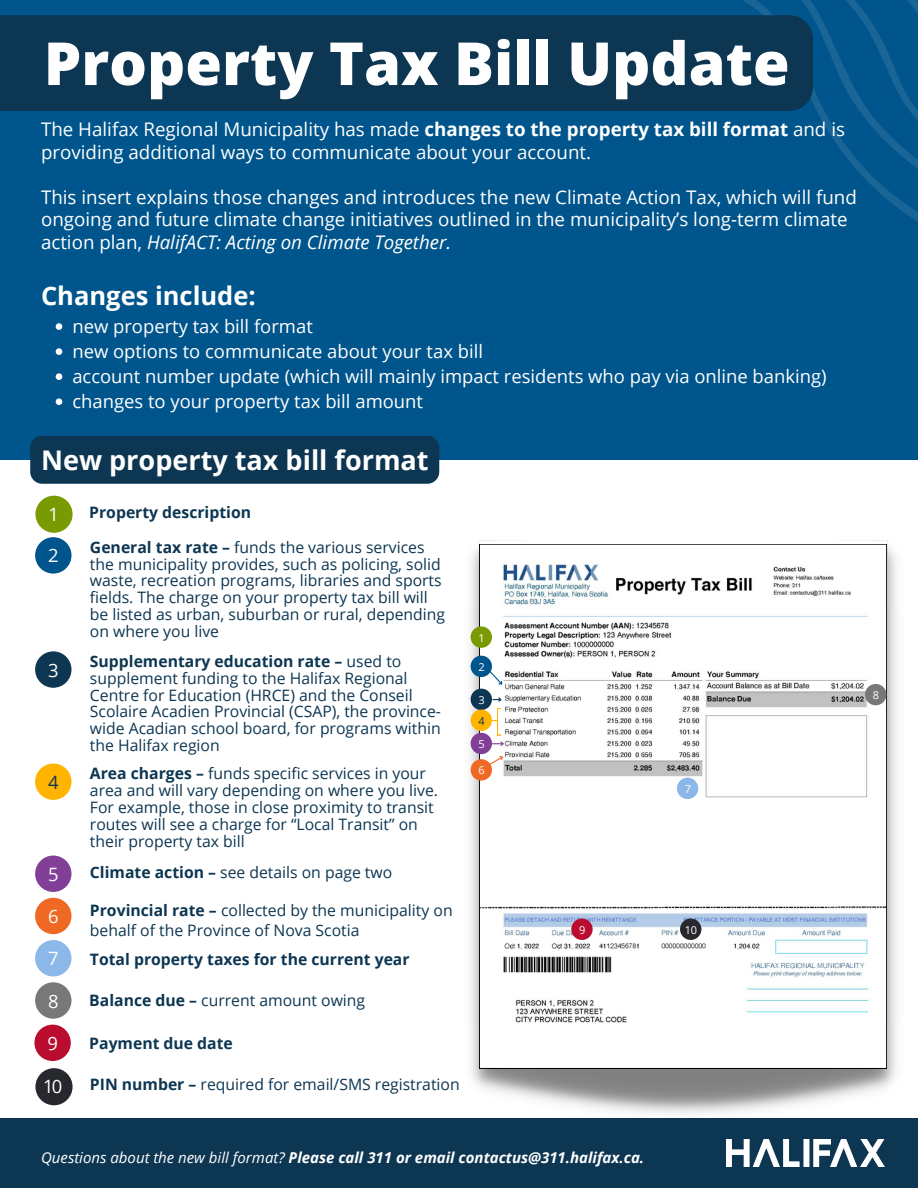
<style>
.page{position:relative;width:918px;height:1188px;background:#fff}
.page>*{position:absolute;margin:0;border:0;box-sizing:border-box;transform-origin:0 0}
.t1{font:800 59.4px "Open Sans";color:#fff}
.t2{font:700 27px "Open Sans";color:#fff}
.t3{font:700 25.5px "Open Sans";color:#fff}
.t4{font:18.75px/22.5px "Open Sans";color:#fff}
.t5{font:18.45px/25px "Open Sans";color:#fff}
.t6{font:18.45px "Open Sans";color:#0d3652}
.t7{font:15.75px/16.8px "Open Sans";color:#0d3652}
.t8{font:700 15.75px "Open Sans";color:#0d3652}
.t9{font:italic 700 15px "Open Sans";color:#fff}
.t10{font:10.95px "Open Sans";color:#fff}
.t11{font:10.95px "Open Sans";color:#0d3652}
.s1{font-weight:700}
.s2{font-style:italic}
.s3{font-weight:400}
</style>
<div class="page">
<div style="left:0;top:0;width:918px;height:460px;background:#00558c"></div>
<svg style="left:743px;top:0;width:175px;height:221px"></svg>
<img style="left:470px;top:540px;width:427px;height:574px">
<div style="left:0;top:1118px;width:918px;height:70px;background:#0d3652"></div>
<img style="left:727px;top:1140px;width:157px;height:27px">
<div style="left:35px;top:496px;width:38px;height:37px;background:#7a9a01;border-radius:50%"></div>
<div style="left:35px;top:537px;width:37px;height:37px;background:#00558c;border-radius:50%"></div>
<div style="left:35px;top:651px;width:37px;height:37px;background:#0d3652;border-radius:50%"></div>
<div style="left:471px;top:656px;width:21px;height:21px;background:#00558c;border-radius:50%"></div>
<div style="left:471px;top:689px;width:21px;height:21px;background:#0d3652;border-radius:50%"></div>
<div style="left:471px;top:710px;width:21px;height:21px;background:#ffb500;border-radius:50%"></div>
<div style="left:471px;top:759px;width:21px;height:22px;background:#ef6924;border-radius:50%"></div>
<div style="left:471px;top:626px;width:21px;height:22px;background:#7a9a01;border-radius:50%"></div>
<div style="left:677px;top:778px;width:21px;height:21px;background:#8bb8e8;border-radius:50%"></div>
<div style="left:35px;top:764px;width:37px;height:36px;background:#ffb500;border-radius:50%"></div>
<svg style="left:485px;top:753px;width:21px;height:15px"></svg>
<div style="left:865px;top:684px;width:21px;height:21px;background:#777879;border-radius:50%"></div>
<svg style="left:484px;top:666px;width:21px;height:22px"></svg>
<svg style="left:493px;top:696px;width:10px;height:7px"></svg>
<div style="left:0;top:15px;width:813px;height:96px;background:#0d3652"></div>
<div style="left:35px;top:856px;width:37px;height:36px;background:#823f98;border-radius:50%"></div>
<div style="left:35px;top:898px;width:37px;height:36px;background:#ef6924;border-radius:50%"></div>
<div style="left:35px;top:940px;width:37px;height:36px;background:#8bb8e8;border-radius:50%"></div>
<div style="left:35px;top:982px;width:37px;height:37px;background:#777879;border-radius:50%"></div>
<div style="left:471px;top:733px;width:21px;height:21px;background:#823f98;border-radius:50%"></div>
<svg style="left:491px;top:741px;width:14px;height:6px"></svg>
<div style="left:34px;top:1025px;width:37px;height:36px;background:#ba0c2f;border-radius:50%"></div>
<div style="left:35px;top:1068px;width:38px;height:37px;background:#26282d;border-radius:50%"></div>
<div style="left:571px;top:919px;width:22px;height:21px;background:#ba0c2f;border-radius:50%"></div>
<div style="left:497px;top:708px;width:7px;height:27px;border:2px solid #ffb500"></div>
<div style="left:30px;top:436px;width:409px;height:48px;background:#0d3652;border-radius:12px"></div>
<svg style="left:56px;top:323px;width:6px;height:7px"></svg>
<svg style="left:56px;top:348px;width:6px;height:7px"></svg>
<svg style="left:56px;top:373px;width:6px;height:7px"></svg>
<svg style="left:56px;top:398px;width:6px;height:7px"></svg>
<hr style="left:501px;top:707px;width:3px;height:29px;background:#fff">
<div style="left:680px;top:919px;width:21px;height:21px;background:#26282d;border-radius:50%"></div>
<h1 class="t1" style="left:44px;top:22px;width:747px">Property Tax Bill Update</h1>
<p class="t4" style="left:41px;top:118px;width:805px">The Halifax Regional Municipality has made <span class="s1">changes to the property tax bill format</span> and is providing additional ways to communicate about your account.</p>
<p class="t4" style="left:41px;top:185px;width:817px">This insert explains those changes and introduces the new Climate Action Tax, which will fund ongoing and future climate change initiatives outlined in the municipality’s long-term climate action plan, <span class="s2">HalifACT: Acting on Climate Together.</span></p>
<h3 class="t3" style="left:41px;top:278px;width:216px">Changes include:</h3>
<p class="t5" style="left:72px;top:313px;width:756px">new property tax bill format<br>new options to communicate about your tax bill<br>account number update (which will mainly impact residents who pay via online banking) changes to your property tax bill amount</p>
<h2 class="t2" style="left:41px;top:442px;width:389px">New property tax bill format</h2>
<p class="t5" style="left:49px;top:501px;width:12px">1</p>
<p class="t8" style="left:89px;top:501px;width:163px">Property description</p>
<p class="t5" style="left:48px;top:543px;width:12px">2</p>
<p class="t5" style="left:48px;top:657px;width:12px">3</p>
<p class="t6" style="left:48px;top:769px;width:12px">4</p>
<p class="t5" style="left:48px;top:861px;width:12px">5</p>
<p class="t5" style="left:48px;top:903px;width:12px">6</p>
<p class="t5" style="left:48px;top:946px;width:12px">7</p>
<p class="t5" style="left:48px;top:988px;width:12px">8</p>
<p class="t5" style="left:48px;top:1030px;width:12px">9</p>
<p class="t5" style="left:43px;top:1073px;width:21px">10</p>
<p class="t7" style="left:90px;top:538px;width:357px"><span class="s1">General tax rate –</span> funds the various services the municipality provides, such as policing, solid waste, recreation programs, libraries and sports fields. The charge on your property tax bill will be listed as urban, suburban or rural, depending on where you live</p>
<p class="t7" style="left:90px;top:652px;width:353px"><span class="s1">Supplementary education rate –</span> used to supplement funding to the Halifax Regional Centre for Education (HRCE) and the Conseil Scolaire Acadien Provincial (CSAP), the province&shy;wide Acadian school board, for programs within the Halifax region</p>
<p class="t7" style="left:90px;top:764px;width:350px"><span class="s1">Area charges –</span> funds specific services in your area and will vary depending on where you live.<br>For example, those in close proximity to transit routes will see a charge for “Local Transit” on their property tax bill</p>
<p class="t7" style="left:90px;top:863px;width:304px"><span class="s1">Climate action –</span> see details on page two</p>
<p class="t7" style="left:90px;top:900px;width:364px;line-height:20.2px"><span class="s1">Provincial rate –</span> collected by the municipality on behalf of the Province of Nova Scotia</p>
<p class="t8" style="left:90px;top:948px;width:321px">Total property taxes for the current year</p>
<p class="t7" style="left:89px;top:991px;width:277px"><span class="s1">Balance due –</span> current amount owing</p>
<p class="t8" style="left:89px;top:1032px;width:145px">Payment due date</p>
<p class="t7" style="left:90px;top:1076px;width:371px"><span class="s1">PIN number –</span> required for email/SMS registration</p>
<p class="t10" style="left:478px;top:630px;width:8px">1</p>
<p class="t10" style="left:478px;top:659px;width:8px">2</p>
<p class="t10" style="left:478px;top:692px;width:8px">3</p>
<p class="t11" style="left:478px;top:713px;width:8px">4</p>
<p class="t10" style="left:478px;top:736px;width:8px">5</p>
<p class="t10" style="left:478px;top:763px;width:8px">6</p>
<p class="t10" style="left:685px;top:781px;width:8px">7</p>
<p class="t10" style="left:579px;top:922px;width:8px">9</p>
<p class="t10" style="left:685px;top:922px;width:14px">10</p>
<p class="t10" style="left:873px;top:687px;width:8px">8</p>
<p class="t9" style="left:41px;top:1147px;width:605px"><span class="s3">Questions about the new bill format?</span> Please call 311 or email contactus@311.halifax.ca.</p>
</div>
